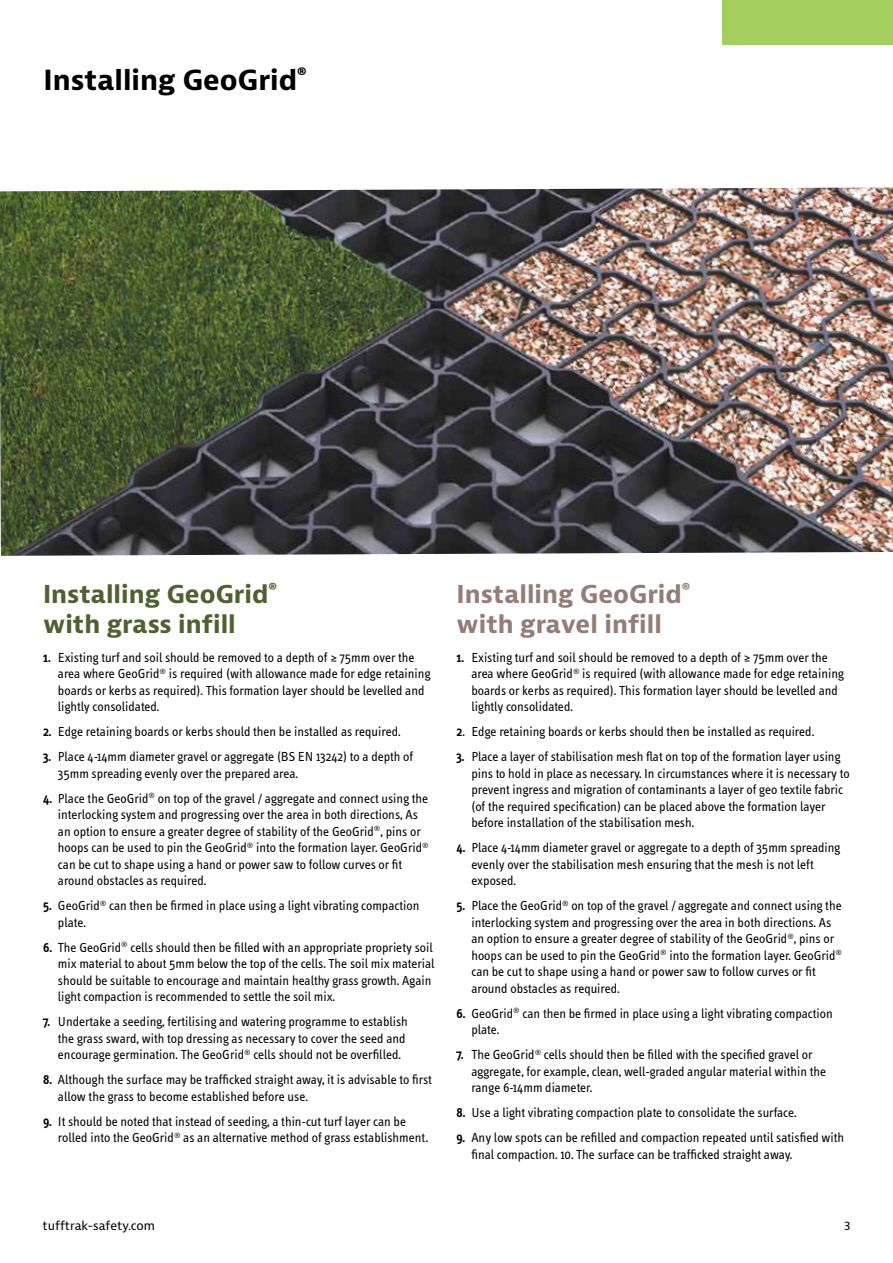
<style>
.page{position:relative;width:893px;height:1263px;background:#fff}
.page>*{position:absolute;margin:0;border:0;box-sizing:border-box;transform-origin:0 0}
.t1{font:700 27px "Bernina Sans";color:#000}
.t2{font:700 24px/29.5px "Bernina Sans";color:#957d77}
.t3{font:700 24px/29.5px "Bernina Sans";color:#4e6130}
.t4{font:13.5px/16.5px "Info Text";color:#000}
.t5{font:12px "Bernina Sans";letter-spacing:-.005em;color:#000}
.s1{font-weight:600}
</style>
<div class="page">
<div style="left:723px;top:0;width:170px;height:44px;background:#a4cf5e"></div>
<img style="left:0;top:187px;width:893px;height:369px">
<h1 class="t1" style="left:44px;top:62px;width:265px">Installing GeoGrid<sup>®</sup></h1>
<h2 class="t3" style="left:43px;top:580px;width:235px">Installing GeoGrid<sup>® </sup>with grass infill</h2>
<p class="t4" style="left:58px;top:649px;width:374px;text-indent:-15px"><span class="s1">1.</span> Existing turf and soil should be removed to a depth of ≥ 75mm over the area where GeoGrid<sup>®</sup> is required (with allowance made for edge retaining boards or kerbs as required). This formation layer should be levelled and lightly consolidated.</p>
<p class="t4" style="left:43px;top:724px;width:359px"><span class="s1">2.</span> Edge retaining boards or kerbs should then be installed as required.</p>
<p class="t4" style="left:58px;top:749px;width:357px;text-indent:-15px"><span class="s1">3.</span> Place 4-14mm diameter gravel or aggregate (BS EN 13242) to a depth of<br>35mm spreading evenly over the prepared area.</p>
<p class="t4" style="left:58px;top:790px;width:372px;text-indent:-15px"><span class="s1">4.</span> Place the GeoGrid<sup>®</sup> on top of the gravel / aggregate and connect using the interlocking system and progressing over the area in both directions, As an option to ensure a greater degree of stability of the GeoGrid<sup>®</sup>, pins or hoops can be used to pin the GeoGrid<sup>®</sup> into the formation layer. GeoGrid<sup>® </sup>can be cut to shape using a hand or power saw to follow curves or fit around obstacles as required.</p>
<p class="t4" style="left:58px;top:898px;width:363px;text-indent:-15px"><span class="s1">5.</span> GeoGrid<sup>®</sup> can then be firmed in place using a light vibrating compaction plate.</p>
<p class="t4" style="left:58px;top:939px;width:378px;text-indent:-15px"><span class="s1">6.</span> The GeoGrid<sup>®</sup> cells should then be filled with an appropriate propriety soil mix material to about 5mm below the top of the cells. The soil mix material should be suitable to encourage and maintain healthy grass growth. Again light compaction is recommended to settle the soil mix.</p>
<p class="t4" style="left:58px;top:1014px;width:351px;text-indent:-15px"><span class="s1">7.</span> Undertake a seeding, fertilising and watering programme to establish the grass sward, with top dressing as necessary to cover the seed and encourage germination. The GeoGrid<sup>®</sup> cells should not be overfilled.</p>
<p class="t4" style="left:58px;top:1072px;width:376px;text-indent:-15px"><span class="s1">8.</span> Although the surface may be trafficked straight away, it is advisable to first allow the grass to become established before use.</p>
<p class="t4" style="left:58px;top:1113px;width:372px;text-indent:-15px"><span class="s1">9.</span> It should be noted that instead of seeding, a thin-cut turf layer can be rolled into the GeoGrid<sup>®</sup> as an alternative method of grass establishment.</p>
<h2 class="t2" style="left:456px;top:580px;width:235px">Installing GeoGrid<sup>® </sup>with gravel infill</h2>
<p class="t4" style="left:471px;top:649px;width:374px;text-indent:-15px"><span class="s1">1.</span> Existing turf and soil should be removed to a depth of ≥ 75mm over the area where GeoGrid<sup>®</sup> is required (with allowance made for edge retaining boards or kerbs as required). This formation layer should be levelled and lightly consolidated.</p>
<p class="t4" style="left:456px;top:724px;width:359px"><span class="s1">2</span>. Edge retaining boards or kerbs should then be installed as required.</p>
<p class="t4" style="left:471px;top:749px;width:380px;text-indent:-15px"><span class="s1">3.</span> Place a layer of stabilisation mesh flat on top of the formation layer using pins to hold in place as necessary. In circumstances where it is necessary to prevent ingress and migration of contaminants a layer of geo textile fabric (of the required specification) can be placed above the formation layer before installation of the stabilisation mesh.</p>
<p class="t4" style="left:471px;top:840px;width:371px;text-indent:-15px"><span class="s1">4.</span> Place 4-14mm diameter gravel or aggregate to a depth of 35mm spreading evenly over the stabilisation mesh ensuring that the mesh is not left exposed.</p>
<p class="t4" style="left:471px;top:898px;width:372px;text-indent:-15px"><span class="s1">5.</span> Place the GeoGrid<sup>®</sup> on top of the gravel / aggregate and connect using the interlocking system and progressing over the area in both directions. As an option to ensure a greater degree of stability of the GeoGrid<sup>®</sup>, pins or hoops can be used to pin the GeoGrid<sup>®</sup> into the formation layer. GeoGrid<sup>® </sup>can be cut to shape using a hand or power saw to follow curves or fit around obstacles as required.</p>
<p class="t4" style="left:471px;top:1005px;width:363px;text-indent:-15px"><span class="s1">6.</span> GeoGrid<sup>®</sup> can then be firmed in place using a light vibrating compaction plate.</p>
<p class="t4" style="left:471px;top:1047px;width:356px;text-indent:-15px"><span class="s1">7.</span> The GeoGrid<sup>®</sup> cells should then be filled with the specified gravel or aggregate, for example, clean, well-graded angular material within the range 6-14mm diameter.</p>
<p class="t4" style="left:456px;top:1105px;width:342px"><span class="s1">8.</span> Use a light vibrating compaction plate to consolidate the surface.</p>
<p class="t4" style="left:471px;top:1130px;width:374px;text-indent:-15px"><span class="s1">9.</span> Any low spots can be refilled and compaction repeated until satisfied with final compaction. 10. The surface can be trafficked straight away.</p>
<p class="t5" style="left:43px;top:1218px;width:114px">tufftrak-safety.com</p>
<p class="t5" style="left:844px;top:1218px;width:8px">3</p>
</div>
